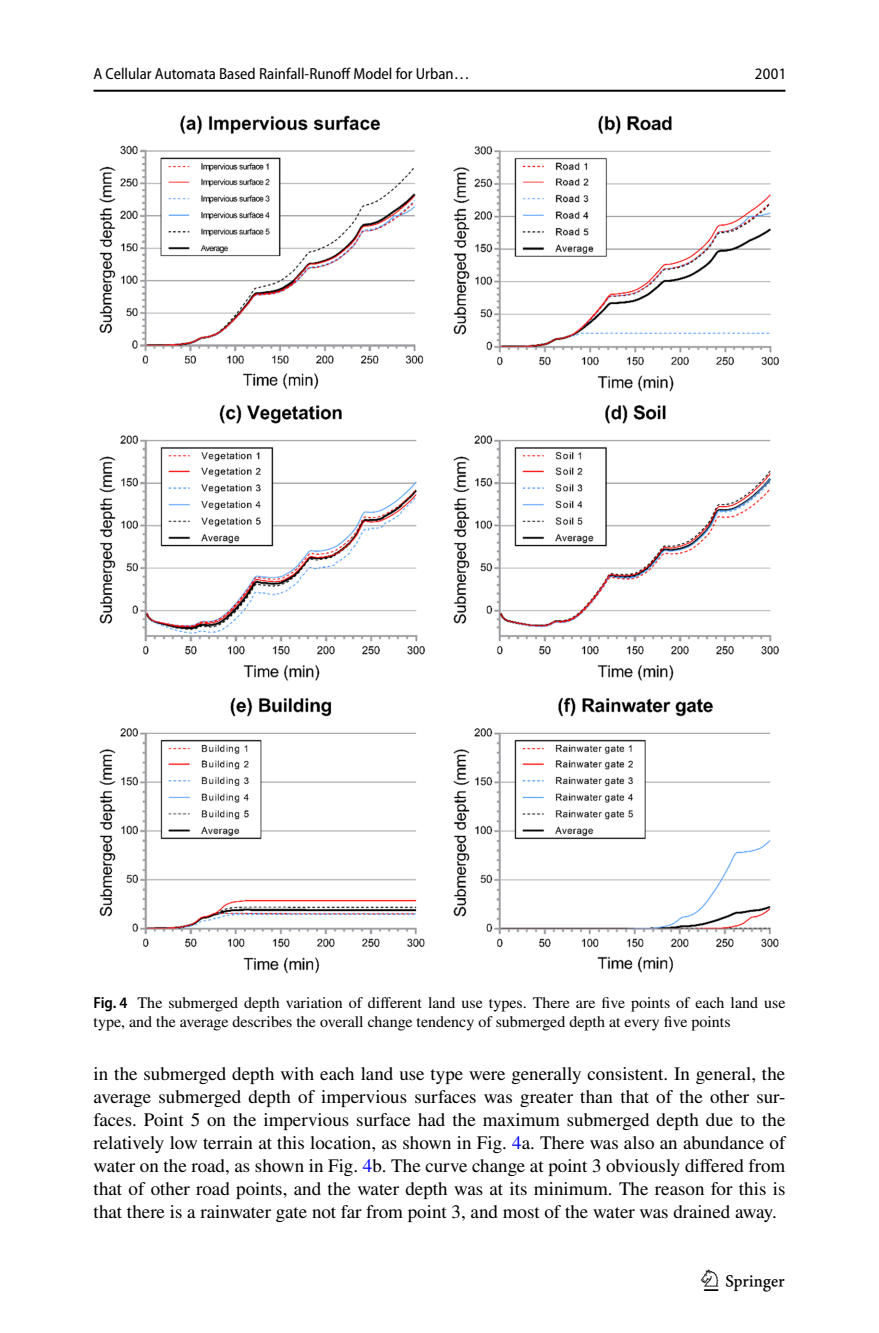
<style>
.page{position:relative;width:879px;height:1333px;background:#fff}
.page>*{position:absolute;margin:0;border:0;box-sizing:border-box;transform-origin:0 0}
.t1{font:30px "Springnew Regular 5";color:#000}
.t2{font:19px/23px "STIX";color:#000;text-align:justify}
.t3{font:16px/18.4px "STIX";color:#000}
.t4{font:16px "Myriad Pro Semi Cn 4";color:#000}
.t5{font:semi-condensed 16px "Ywhyfh Myriad Pro";color:#000}
.s1{font-family:"Myriad Pro";font-weight:600;font-stretch:semi-condensed}
.s2{color:#00f}
</style>
<div class="page">
<hr style="left:94px;top:90px;width:691px;height:2px;background:#000">
<img style="left:99px;top:116px;width:680px;height:857px">
<p class="t4" style="left:94px;top:65px;width:378px">A Cellular Automata Based Rainfall‑Runoff Model for Urban…</p>
<p class="t5" style="left:755px;top:68px;width:33px">2001</p>
<p class="t3" style="left:94px;top:994px;width:693px"><span class="s1">Fig. 4</span> The submerged depth variation of different land use types. There are five points of each land use type, and the average describes the overall change tendency of submerged depth at every five points</p>
<p class="t2" style="left:94px;top:1063px;width:693px">in the submerged depth with each land use type were generally consistent. In general, the average submerged depth of impervious surfaces was greater than that of the other sur&shy;faces. Point 5 on the impervious surface had the maximum submerged depth due to the relatively low terrain at this location, as shown in Fig. <span class="s2">4</span>a. There was also an abundance of water on the road, as shown in Fig. <span class="s2">4</span>b. The curve change at point 3 obviously differed from that of other road points, and the water depth was at its minimum. The reason for this is that there is a rainwater gate not far from point 3, and most of the water was drained away.</p>
<h1 class="t1" style="left:704px;top:1269px;width:83px">1 3</h1>
</div>
